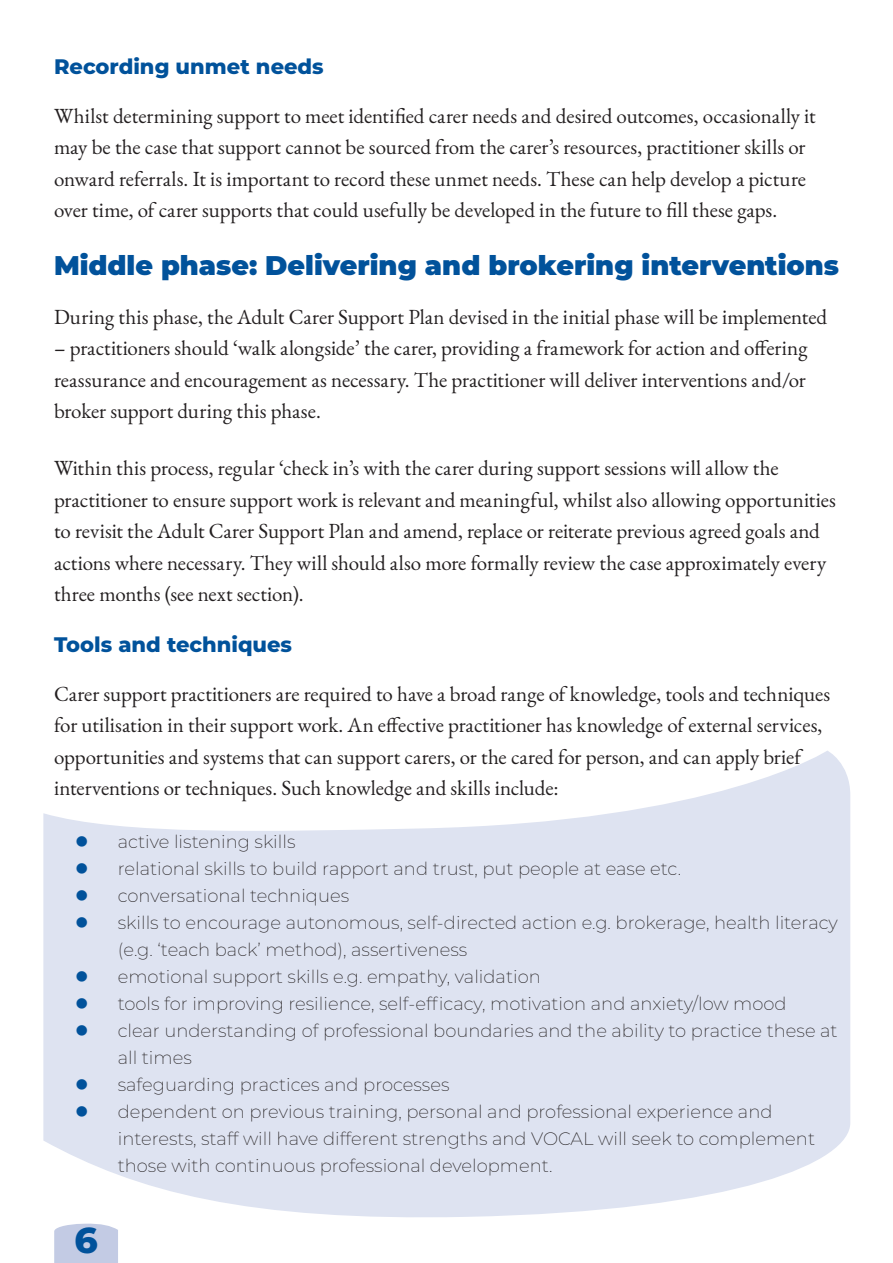
<style>
.page{position:relative;width:893px;height:1263px;background:#fff}
.page>*{position:absolute;margin:0;border:0;box-sizing:border-box;transform-origin:0 0}
.t1{font:800 36px "Montserrat";color:#01529b}
.inset_Heading{font:900 27px "Montserrat";color:#01529b}
.t2{font:21px/31.5px "EB Garamond";letter-spacing:-.005em;color:#231f20}
.inset_Subheading{font:800 21px "Montserrat";color:#01529b}
.t3{font:200 18px/27px "Montserrat";color:#231f20}
</style>
<div class="page">
<svg style="left:43px;top:751px;width:807px;height:466px;fill:#dee3f1"></svg>
<svg style="left:54px;top:1223px;width:64px;height:40px;background:#c6cee5"></svg>
<svg style="left:77px;top:836px;width:10px;height:10px"></svg>
<svg style="left:77px;top:863px;width:10px;height:10px"></svg>
<svg style="left:77px;top:890px;width:10px;height:10px"></svg>
<svg style="left:77px;top:917px;width:10px;height:10px"></svg>
<svg style="left:77px;top:971px;width:10px;height:10px"></svg>
<svg style="left:77px;top:998px;width:10px;height:10px"></svg>
<svg style="left:77px;top:1025px;width:10px;height:10px"></svg>
<svg style="left:77px;top:1079px;width:10px;height:10px"></svg>
<svg style="left:77px;top:1106px;width:10px;height:10px"></svg>
<p class="inset_Subheading" style="left:54px;top:51px;width:271px">Recording unmet needs</p>
<p class="t2" style="left:54px;top:100px;width:763px">Whilst determining support to meet identified carer needs and desired outcomes, occasionally it may be the case that support cannot be sourced from the carer’s resources, practitioner skills or onward referrals. It is important to record these unmet needs. These can help develop a picture over time, of carer supports that could usefully be developed in the future to fill these gaps.</p>
<p class="inset_Heading" style="left:54px;top:245px;width:786px">Middle phase: Delivering and brokering interventions</p>
<p class="t2" style="left:54px;top:301px;width:775px">During this phase, the Adult Carer Support Plan devised in the initial phase will be implemented</p>
<p class="t2" style="left:54px;top:333px;width:755px;text-align:justify">– practitioners should ‘walk alongside’ the carer, providing a framework for action and offering reassurance and encouragement as necessary. The practitioner will deliver interventions and/or broker support during this phase.</p>
<p class="t2" style="left:54px;top:453px;width:783px">Within this process, regular ‘check in’s with the carer during support sessions will allow the practitioner to ensure support work is relevant and meaningful, whilst also allowing opportunities to revisit the Adult Carer Support Plan and amend, replace or reiterate previous agreed goals and actions where necessary. They will should also more formally review the case approximately every three months (see next section).</p>
<p class="inset_Subheading" style="left:54px;top:629px;width:240px">Tools and techniques</p>
<p class="t2" style="left:54px;top:678px;width:778px">Carer support practitioners are required to have a broad range of knowledge, tools and techniques for utilisation in their support work. An effective practitioner has knowledge of external services, opportunities and systems that can support carers, or the cared for person, and can apply brief interventions or techniques. Such knowledge and skills include:</p>
<p class="t3" style="left:118px;top:827px;width:179px">active listening skills</p>
<p class="t3" style="left:118px;top:854px;width:565px">relational skills to build rapport and trust, put people at ease etc.</p>
<p class="t3" style="left:118px;top:881px;width:233px">conversational techniques</p>
<p class="t3" style="left:118px;top:908px;width:722px">skills to encourage autonomous, self-directed action e.g. brokerage, health literacy (e.g. ‘teach back’ method), assertiveness</p>
<p class="t3" style="left:118px;top:962px;width:424px">emotional support skills e.g. empathy, validation</p>
<p class="t3" style="left:118px;top:989px;width:670px">tools for improving resilience, self-efficacy, motivation and anxiety/low mood</p>
<p class="t3" style="left:118px;top:1016px;width:721px">clear understanding of professional boundaries and the ability to practice these at all times</p>
<p class="t3" style="left:118px;top:1070px;width:333px">safeguarding practices and processes</p>
<p class="t3" style="left:118px;top:1097px;width:699px">dependent on previous training, personal and professional experience and interests, staff will have different strengths and VOCAL will seek to complement those with continuous professional development.</p>
<h1 class="t1" style="left:74px;top:1214px;width:25px">6</h1>
</div>
